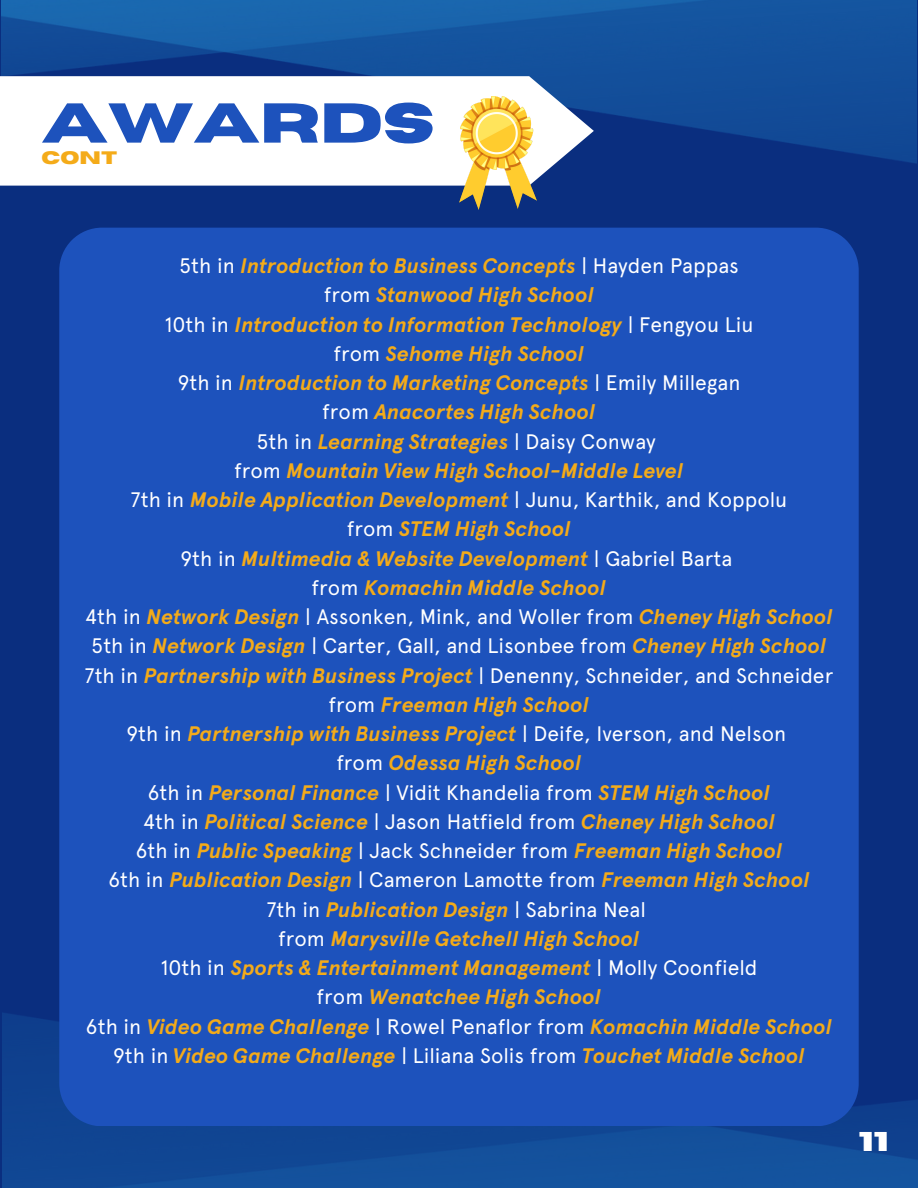
<style>
.page{position:relative;width:918px;height:1188px;background:#0a2e7f}
.page>*{position:absolute;margin:0;border:0;box-sizing:border-box;transform-origin:0 0}
.t1{font:700 56.1px "Horizon";color:#1d52bc}
.t2{font:700 27px "Horizon";color:#fff}
.t3{font:italic 700 21px/29.2px "Apercu Pro";color:#f4ab19;text-align:center}
.t4{font:21px "Apercu Pro";color:#fff}
.t5{font:700 18px "Horizon";color:#f4ab19}
.s1{font-weight:400;font-style:normal;color:#fff}
.s2{font-weight:700;font-style:italic;color:#f4ab19}
</style>
<div class="page">
<img style="left:1px;top:0;width:916px;height:163px">
<img style="left:2px;top:1013px;width:916px;height:175px">
<div style="left:59px;top:228px;width:800px;height:898px;background:#1d52bc"></div>
<svg style="left:0;top:76px;width:594px;height:110px;background:#eff2f7"></svg>
<img style="left:459px;top:97px;width:78px;height:112px">
<p class="t1" style="left:42px;top:96px;width:395px">AWARDS</p>
<p class="t5" style="left:42px;top:148px;width:77px">CONT</p>
<p class="t3" style="left:179px;top:251px;width:561px"><span class="s1">5th in</span> Introduction to Business Concepts <span class="s1">| Hayden Pappas</span></p>
<p class="t3" style="left:324px;top:281px;width:272px"><span class="s1">from</span> Stanwood High School</p>
<p class="t3" style="left:164px;top:310px;width:591px"><span class="s1">10th in</span> Introduction to Information Technology <span class="s1">| Fengyou Liu</span></p>
<p class="t3" style="left:333px;top:339px;width:253px"><span class="s1">from</span> Sehome High School</p>
<p class="t3" style="left:177px;top:368px;width:565px"><span class="s1">9th in</span> Introduction to Marketing Concepts <span class="s1">| Emily Millegan</span></p>
<p class="t3" style="left:322px;top:398px;width:275px"><span class="s1">from</span> Anacortes High School</p>
<p class="t3" style="left:256px;top:427px;width:401px"><span class="s1">5th in</span> Learning Strategies <span class="s1">| Daisy Conway</span></p>
<p class="t3" style="left:234px;top:456px;width:451px"><span class="s1">from</span> Mountain View High School-Middle Level</p>
<p class="t4" style="left:131px;top:487px;width:658px">7th in <span class="s2">Mobile Application Development</span> | Junu, Karthik, and Koppolu</p>
<p class="t3" style="left:347px;top:515px;width:226px"><span class="s1">from</span> STEM High School</p>
<p class="t3" style="left:180px;top:544px;width:554px"><span class="s1">9th in</span> Multimedia &amp; Website Development <span class="s1">| Gabriel Barta</span></p>
<p class="t3" style="left:312px;top:573px;width:296px"><span class="s1">from</span> Komachin Middle School</p>
<p class="t4" style="left:85px;top:604px;width:750px">4th in <span class="s2">Network Design</span> | Assonken, Mink, and Woller from <span class="s2">Cheney High School</span></p>
<p class="t4" style="left:91px;top:633px;width:737px">5th in <span class="s2">Network Design</span> | Carter, Gall, and Lisonbee from <span class="s2">Cheney High School</span></p>
<p class="t3" style="left:85px;top:661px;width:750px"><span class="s1">7th in</span> Partnership with Business Project <span class="s1">| Denenny, Schneider, and Schneider from</span> Freeman High School</p>
<p class="t3" style="left:126px;top:719px;width:662px"><span class="s1">9th in</span> Partnership with Business Project <span class="s1">| Deife, Iverson, and Nelson</span></p>
<p class="t3" style="left:336px;top:749px;width:247px"><span class="s1">from</span> Odessa High School</p>
<p class="t3" style="left:148px;top:778px;width:624px"><span class="s1">6th in</span> Personal Finance <span class="s1">| Vidit Khandelia from</span> STEM High School</p>
<p class="t3" style="left:143px;top:807px;width:634px"><span class="s1">4th in</span> Political Science <span class="s1">| Jason Hatfield from</span> Cheney High School</p>
<p class="t3" style="left:135px;top:836px;width:649px"><span class="s1">6th in</span> Public Speaking <span class="s1">| Jack Schneider from</span> Freeman High School</p>
<p class="t3" style="left:108px;top:866px;width:703px"><span class="s1">6th in</span> Publication Design <span class="s1">| Cameron Lamotte from</span> Freeman High School</p>
<p class="t4" style="left:266px;top:897px;width:381px">7th in <span class="s2">Publication Design</span> | Sabrina Neal</p>
<p class="t3" style="left:278px;top:924px;width:363px"><span class="s1">from</span> Marysville Getchell High School</p>
<p class="t3" style="left:160px;top:953px;width:599px"><span class="s1">10th in</span> Sports &amp; Entertainment Management <span class="s1">| Molly Coonfield</span></p>
<p class="t3" style="left:317px;top:983px;width:286px"><span class="s1">from</span> Wenatchee High School</p>
<p class="t3" style="left:86px;top:1012px;width:748px"><span class="s1">6th in</span> Video Game Challenge <span class="s1">| Rowel Penaflor from</span> Komachin Middle School</p>
<p class="t3" style="left:113px;top:1041px;width:694px"><span class="s1">9th in</span> Video Game Challenge <span class="s1">| Liliana Solis from</span> Touchet Middle School</p>
<p class="t2" style="left:859px;top:1128px;width:32px">11</p>
</div>
